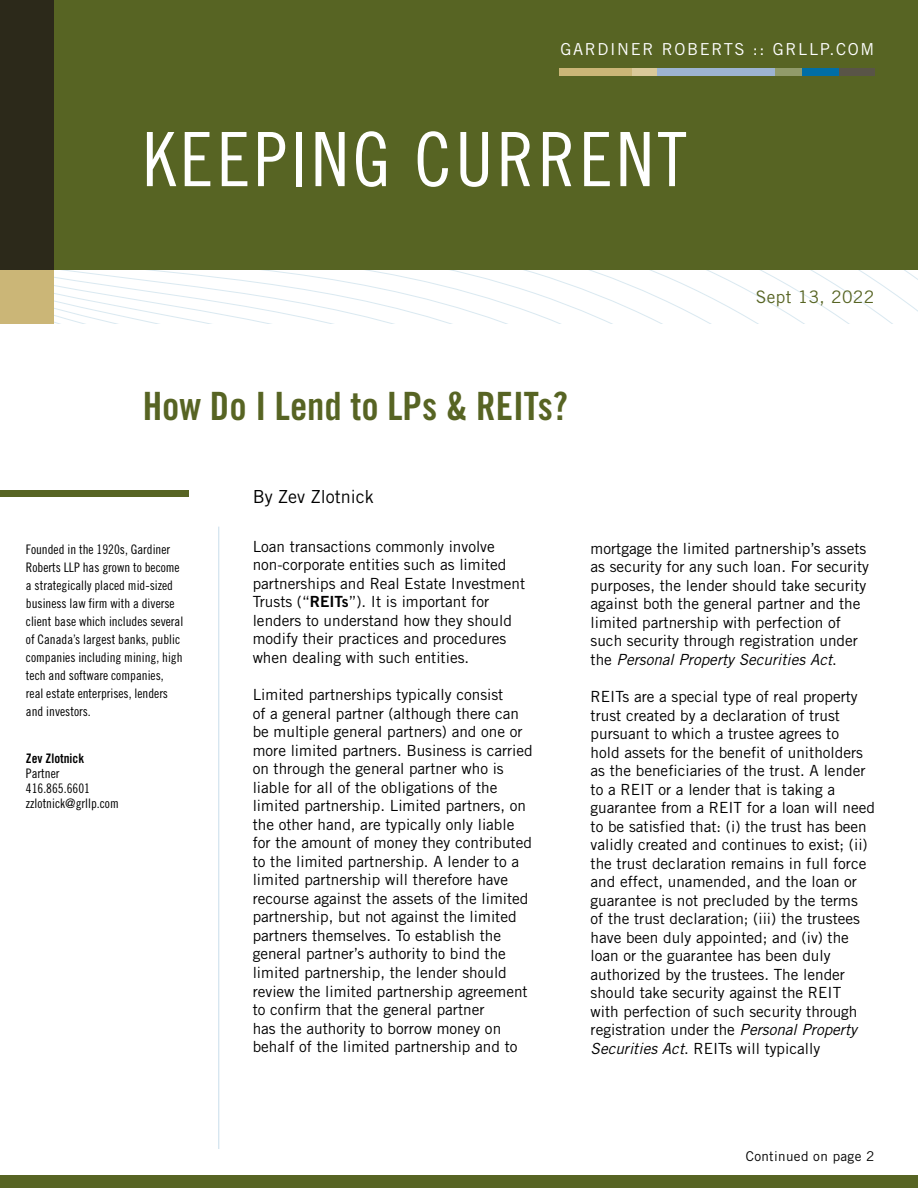
<style>
.page{position:relative;width:918px;height:1188px;background:#fff}
.page>*{position:absolute;margin:0;border:0;box-sizing:border-box;transform-origin:0 0}
.t1{font:75px "Trade Gothic LT Std Cn 18";letter-spacing:.05em;color:#fff}
.t2{font:39px "Trade Gothic LT Std Bd Cn 20";color:#576423}
.t3{font:18px "Trade Gothic LT Std";color:#000}
.t4{font:17.25px "Trade Gothic LT Std";letter-spacing:.025em;color:#576423}
.t5{font:16.5px "Trade Gothic LT Std";letter-spacing:.1em;color:#fff}
.t6{font:15.3px/18.6px "Trade Gothic LT Std";color:#000}
.t7{font:13.5px "Trade Gothic LT Std";letter-spacing:.025em;color:#000}
.t8{font:13.2px/18px "Trade Gothic LT Std Cn 18";color:#000}
.t9{font:13.2px "Trade Gothic LT Std Bd Cn 20";color:#000}
.s1{font-family:"Trade Gothic LT Std Bd 2"}
.s2{font-style:italic}
</style>
<div class="page">
<svg style="left:54px;top:270px;width:864px;height:54px"></svg>
<div style="left:54px;top:0;width:864px;height:270px;background:#576423"></div>
<div style="left:0;top:490px;width:189px;height:7px;background:#576423"></div>
<hr style="left:218px;top:527px;width:1px;height:622px;background:#c8ddeb">
<div style="left:0;top:0;width:54px;height:270px;background:#2c291a"></div>
<div style="left:0;top:270px;width:54px;height:54px;background:#cbb677"></div>
<div style="left:0;top:1175px;width:918px;height:13px;background:#576423"></div>
<div style="left:559px;top:68px;width:74px;height:8px;background:#cbb677"></div>
<div style="left:633px;top:68px;width:25px;height:8px;background:#dac99a"></div>
<div style="left:657px;top:68px;width:118px;height:8px;background:#9db4d2"></div>
<div style="left:775px;top:68px;width:28px;height:8px;background:#919b6a"></div>
<div style="left:803px;top:68px;width:36px;height:8px;background:#006ea5"></div>
<div style="left:839px;top:68px;width:35px;height:8px;background:#595447"></div>
<p class="t5" style="left:560px;top:39px;width:315px">GARDINER ROBERTS :: GRLLP.COM</p>
<h1 class="t1" style="left:143px;top:115px;width:545px">KEEPING CURRENT</h1>
<h2 class="t2" style="left:143px;top:382px;width:427px">How Do I Lend to LPs &amp; REITs?</h2>
<p class="t3" style="left:253px;top:486px;width:122px">By Zev Zlotnick</p>
<p class="t4" style="left:756px;top:286px;width:120px">Sept 13, 2022</p>
<p class="t8" style="left:26px;top:540px;width:159px">Founded in the 1920s, Gardiner<br>Roberts LLP has grown to become a strategically placed mid-sized business law firm with a diverse client base which includes several of Canada’s largest banks, public companies including mining, high tech and software companies, real estate enterprises, lenders and investors.</p>
<p class="t9" style="left:26px;top:750px;width:60px">Zev Zlotnick</p>
<p class="t8" style="left:26px;top:765px;width:94px;line-height:15.1px">Partner<br>416.865.6601 zzlotnick@grllp.com</p>
<p class="t6" style="left:253px;top:537px;width:274px">Loan transactions commonly involve non-corporate entities such as limited partnerships and Real Estate Investment Trusts (“<span class="s1">REITs</span>”). It is important for lenders to understand how they should modify their practices and procedures when dealing with such entities.</p>
<p class="t6" style="left:253px;top:685px;width:282px">Limited partnerships typically consist<br>of a general partner (although there can be multiple general partners) and one or more limited partners. Business is carried on through the general partner who is liable for all of the obligations of the limited partnership. Limited partners, on the other hand, are typically only liable for the amount of money they contributed to the limited partnership. A lender to a limited partnership will therefore have recourse against the assets of the limited partnership, but not against the limited partners themselves. To establish the general partner’s authority to bind the limited partnership, the lender should review the limited partnership agreement to confirm that the general partner<br>has the authority to borrow money on behalf of the limited partnership and to</p>
<p class="t6" style="left:591px;top:539px;width:280px">mortgage the limited partnership’s assets as security for any such loan. For security purposes, the lender should take security against both the general partner and the limited partnership with perfection of such security through registration under the <span class="s2">Personal Property Securities Act</span>.</p>
<p class="t6" style="left:591px;top:687px;width:286px">REITs are a special type of real property trust created by a declaration of trust pursuant to which a trustee agrees to<br>hold assets for the benefit of unitholders as the beneficiaries of the trust. A lender to a REIT or a lender that is taking a guarantee from a REIT for a loan will need to be satisfied that: (i) the trust has been validly created and continues to exist; (ii) the trust declaration remains in full force and effect, unamended, and the loan or guarantee is not precluded by the terms<br>of the trust declaration; (iii) the trustees have been duly appointed; and (iv) the loan or the guarantee has been duly authorized by the trustees. The lender should take security against the REIT<br>with perfection of such security through registration under the <span class="s2">Personal Property Securities Act</span>. REITs will typically</p>
<p class="t7" style="left:746px;top:1148px;width:130px">Continued on page 2</p>
</div>
